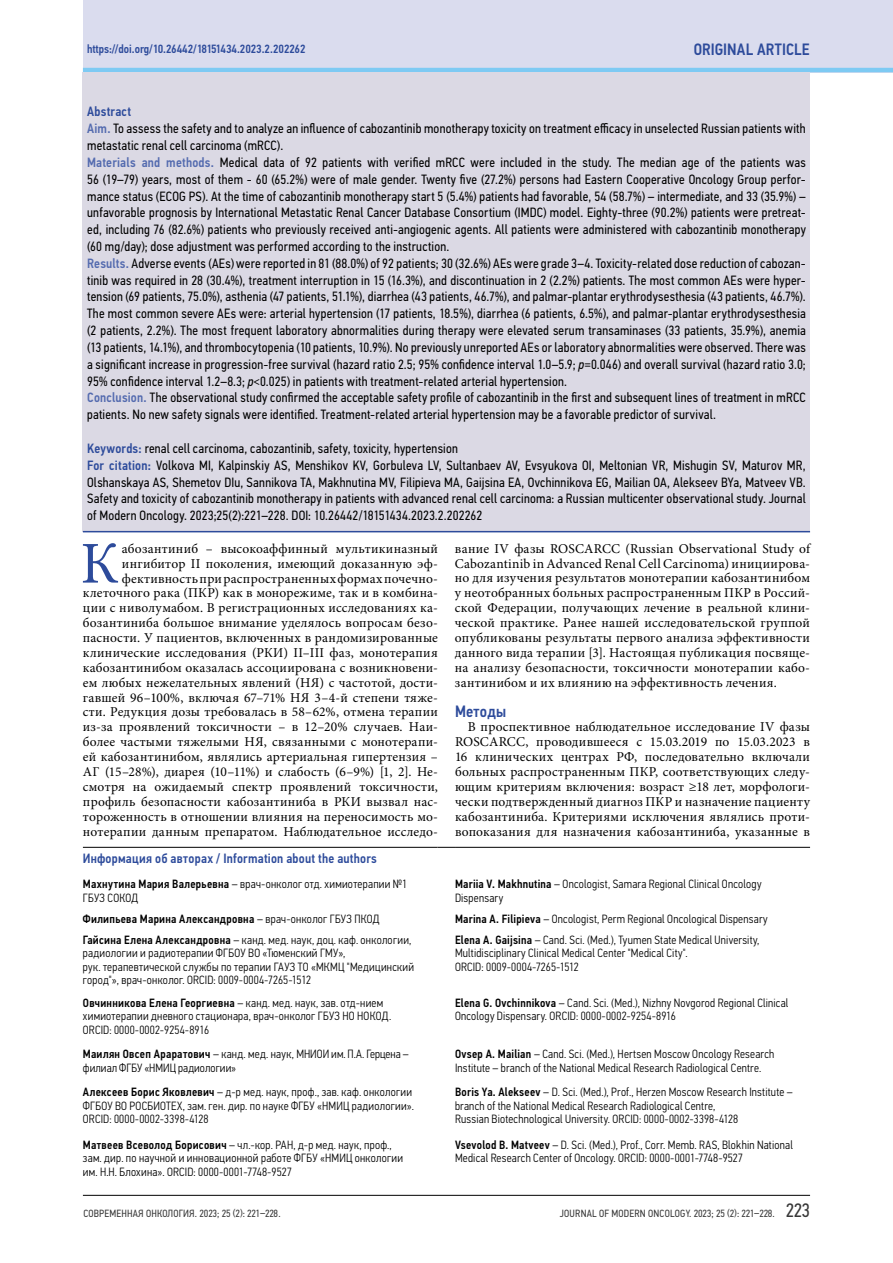
<style>
.page{position:relative;width:893px;height:1263px;background:#fff}
.page>*{position:absolute;margin:0;border:0;box-sizing:border-box;transform-origin:0 0}
.t1{font:59.25px "Minion Pro";color:#2d4b9b}
.t2{font:500 16.5px "Eco Vector Cond";letter-spacing:.015em;color:#2d4b9b}
.t3{font:13.5px/16.8px "Eco Vector Cond";letter-spacing:.015em;color:#000}
.t4{font:13.5px/14.9px "Minion Pro";letter-spacing:.02em;color:#000;text-align:justify}
.t5{font:500 13.5px "Eco Vector Cond";letter-spacing:.02em;color:#2d4b9b}
.t6{font:300 12px/13.5px "Eco Vector Cond";letter-spacing:.02em;color:#000}
.t7{font:500 12px "Eco Vector Cond";letter-spacing:.025em;color:#000}
.t8{font:500 12px "Eco Vector Cond";color:#2d4b9b}
.t9{font:10.5px "Eco Vector Cond";letter-spacing:.02em;color:#383838}
.s1{font-weight:500;color:#2d4b9b}
.s2{font-weight:500;color:#546baf}
.s3{font-style:italic}
.s4{font-weight:500}
.s5{font-weight:300}
.s6{font-size:19.5px}
</style>
<div class="page">
<div style="left:83px;top:0;width:810px;height:72px;background:#dadcee"></div>
<hr style="left:83px;top:68px;width:810px;height:4px;background:#7ecaf3">
<hr style="left:83px;top:1195px;width:727px;height:1px;background:#000">
<div style="left:83px;top:72px;width:727px;height:459px;background:#dbd9e4"></div>
<hr style="left:83px;top:531px;width:727px;height:1px;background:#2d4b9b">
<hr style="left:83px;top:847px;width:354px;height:1px;background:#000">
<svg style="left:437px;top:847px;width:18px;height:1px"></svg>
<hr style="left:455px;top:847px;width:355px;height:1px;background:#000">
<p class="t8" style="left:87px;top:42px;width:220px">https://doi.org/10.26442/18151434.2023.2.202262</p>
<p class="t2" style="left:694px;top:40px;width:17px">Original</p>
<p class="t2" style="left:757px;top:40px;width:17px">Article</p>
<p class="t3" style="left:87px;top:103px;width:720px"><span class="s1">Abstract<br></span><span class="s2">Aim.</span> To assess the safety and to analyze an influence of cabozantinib monotherapy toxicity on treatment efficacy in unselected Russian patients with metastatic renal cell carcinoma (mRCC).<br><span class="s2">Materials and methods.</span> Medical data of 92 patients with verified mRCC were included in the study. The median age of the patients was 56 (19–79) years, most of them - 60 (65.2%) were of male gender. Twenty five (27.2%) persons had Eastern Cooperative Oncology Group perfor&shy;mance status (ECOG PS). At the time of cabozantinib monotherapy start 5 (5.4%) patients had favorable, 54 (58.7%) – intermediate, and 33 (35.9%) – unfavorable prognosis by International Metastatic Renal Cancer Database Consortium (IMDC) model. Eighty-three (90.2%) patients were pretreat&shy;ed, including 76 (82.6%) patients who previously received anti-angiogenic agents. All patients were administered with cabozantinib monotherapy (60 mg/day); dose adjustment was performed according to the instruction.<br><span class="s2">Results.</span> Adverse events (AEs) were reported in 81 (88.0%) of 92 patients; 30 (32.6%) AEs were grade 3–4. Toxicity-related dose reduction of cabozan&shy;tinib was required in 28 (30.4%), treatment interruption in 15 (16.3%), and discontinuation in 2 (2.2%) patients. The most common AEs were hyper&shy;tension (69 patients, 75.0%), asthenia (47 patients, 51.1%), diarrhea (43 patients, 46.7%), and palmar-plantar erythrodysesthesia (43 patients, 46.7%).<br>The most common severe AEs were: arterial hypertension (17 patients, 18.5%), diarrhea (6 patients, 6.5%), and palmar-plantar erythrodysesthesia (2 patients, 2.2%). The most frequent laboratory abnormalities during therapy were elevated serum transaminases (33 patients, 35.9%), anemia (13 patients, 14.1%), and thrombocytopenia (10 patients, 10.9%). No previously unreported AEs or laboratory abnormalities were observed. There was a significant increase in progression-free survival (hazard ratio 2.5; 95% confidence interval 1.0–5.9; <span class="s3">p</span>=0.046) and overall survival (hazard ratio 3.0; 95% confidence interval 1.2–8.3; <span class="s3">p</span>&lt;0.025) in patients with treatment-related arterial hypertension.<br><span class="s2">Conclusion.</span> The observational study confirmed the acceptable safety profile of cabozantinib in the first and subsequent lines of treatment in mRCC patients. No new safety signals were identified. Treatment-related arterial hypertension may be a favorable predictor of survival.</p>
<p class="t3" style="left:87px;top:440px;width:720px"><span class="s1">Keywords:</span> renal cell carcinoma, cabozantinib, safety, toxicity, hypertension<br><span class="s1">For citation:</span> Volkova MI, Kalpinskiy AS, Menshikov KV, Gorbuleva LV, Sultanbaev AV, Evsyukova OI, Meltonian VR, Mishugin SV, Maturov MR, Olshanskaya AS, Shemetov DIu, Sannikova TA, Makhnutina MV, Filipieva MA, Gaijsina EA, Ovchinnikova EG, Mailian OA, Alekseev BYa, Matveev VB.<br>Safety and toxicity of cabozantinib monotherapy in patients with advanced renal cell carcinoma: a Russian multicenter observational study. Journal of Modern Oncology. 2023;25(2):221–228. DOI: 10.26442/18151434.2023.2.202262</p>
<p class="t4" style="left:83px;top:542px;width:357px;text-align:right">абозантиниб – высокоаффинный мультикиназный ингибитор II поколения, имеющий доказанную эф&shy;фективность при распространенных формах почечно&shy;клеточного рака (ПКР) как в монорежиме, так и в комбина&shy;ции с ниволумабом. В регистрационных исследованиях ка&shy;бозантиниба большое внимание уделялось вопросам безо&shy;пасности. У пациентов, включенных в рандомизированные клинические исследования (РКИ) II–III фаз, монотерапия кабозантинибом оказалась ассоциирована с возникновени&shy;ем любых нежелательных явлений (НЯ) с частотой, дости&shy;гавшей 96–100%, включая 67–71% НЯ 3–4-й степени тяже&shy;сти. Редукция дозы требовалась в 58–62%, отмена терапии из-за проявлений токсичности – в 12–20% случаев. Наи&shy;более частыми тяжелыми НЯ, связанными с монотерапи&shy;ей кабозантинибом, являлись артериальная гипертензия – АГ (15–28%), диарея (10–11%) и слабость (6–9%) [1, 2]. Не&shy;смотря на ожидаемый спектр проявлений токсичности, профиль безопасности кабозантиниба в РКИ вызвал нас&shy;тороженность в отношении влияния на переносимость мо&shy;нотерапии данным препаратом. Наблюдательное исследо-</p>
<p class="t4" style="left:455px;top:541px;width:357px">вание IV фазы ROSCARCC (Russian Observational Study of Cabozantinib in Advanced Renal Cell Carcinoma) инициирова&shy;но для изучения результатов монотерапии кабозантинибом у неотобранных больных распространенным ПКР в Россий&shy;ской Федерации, получающих лечение в реальной клини&shy;ческой практике. Ранее нашей исследовательской группой опубликованы результаты первого анализа эффективности данного вида терапии [3]. Настоящая публикация посвяще&shy;на анализу безопасности, токсичности монотерапии кабо&shy;зантинибом и их влиянию на эффективность лечения.</p>
<h1 class="t1" style="left:80px;top:528px;width:40px">К</h1>
<p class="t2" style="left:455px;top:701px;width:53px">Методы</p>
<p class="t4" style="left:455px;top:720px;width:357px;text-indent:13px">В проспективное наблюдательное исследование IV фазы ROSCARCC, проводившееся с 15.03.2019 по 15.03.2023 в 16 клинических центрах РФ, последовательно включали больных распространенным ПКР, соответствующих следу&shy;ющим критериям включения: возраст ≥18 лет, морфологи&shy;чески подтвержденный диагноз ПКР и назначение пациенту кабозантиниба. Критериями исключения являлись проти&shy;вопоказания для назначения кабозантиниба, указанные в</p>
<p class="t5" style="left:83px;top:851px;width:295px">Информация об авторах / Information about the authors</p>
<p class="t6" style="left:83px;top:877px;width:326px"><span class="s4">Махнутина Мария Валерьевна</span> – врач-онколог отд. химиотерапии №1<br>ГБУЗ СОКОД</p>
<p class="t6" style="left:455px;top:877px;width:308px"><span class="s4">Mariia V. Makhnutina</span> – Oncologist, Samara Regional Clinical Oncology<br>Dispensary</p>
<p class="t7" style="left:83px;top:911px;width:298px">Филипьева Марина Александровна <span class="s5">– врач-онколог ГБУЗ ПКОД</span></p>
<p class="t6" style="left:455px;top:912px;width:314px"><span class="s4">Marina A. Filipieva</span> – Oncologist, Perm Regional Oncological Dispensary</p>
<p class="t6" style="left:83px;top:933px;width:330px"><span class="s4">Гайсина Елена Александровна</span> – канд. мед. наук, доц. каф. онкологии, радиологии и радиотерапии ФГБОУ ВО «Тюменский ГМУ»,<br>рук. терапевтической службы по терапии ГАУЗ ТО «МКМЦ "Медицинский город"», врач-онколог. ORCID: 0009-0004-7265-1512</p>
<p class="t6" style="left:455px;top:933px;width:306px"><span class="s4">Elena A. Gaijsina</span> – Cand. Sci. (Med.), Tyumen State Medical University,<br>Multidisciplinary Clinical Medical Center "Medical City".<br>ORCID: 0009-0004-7265-1512</p>
<p class="t6" style="left:83px;top:996px;width:310px"><span class="s4">Овчинникова Елена Георгиевна</span> – канд. мед. наук, зав. отд-нием химиотерапии дневного стационара, врач-онколог ГБУЗ НО НОКОД.<br>ORCID: 0000-0002-9254-8916</p>
<p class="t6" style="left:455px;top:996px;width:335px"><span class="s4">Elena G. Ovchinnikova</span> – Cand. Sci. (Med.), Nizhny Novgorod Regional Clinical<br>Oncology Dispensary. ORCID: 0000-0002-9254-8916</p>
<p class="t6" style="left:83px;top:1047px;width:327px"><span class="s4">Маилян Овсеп Араратович</span> – канд. мед. наук, МНИОИ им. П.А. Герцена – филиал ФГБУ «НМИЦ радиологии»</p>
<p class="t6" style="left:455px;top:1047px;width:321px"><span class="s4">Ovsep A. Mailian</span> – Cand. Sci. (Med.), Hertsen Moscow Oncology Research<br>Institute – branch of the National Medical Research Radiological Centre.</p>
<p class="t6" style="left:83px;top:1085px;width:333px"><span class="s4">Алексеев Борис Яковлевич</span> – д-р мед. наук, проф., зав. каф. онкологии<br>ФГБОУ ВО РОСБИОТЕХ, зам. ген. дир. по науке ФГБУ «НМИЦ радиологии».<br>ORCID: 0000-0002-3398-4128</p>
<p class="t6" style="left:455px;top:1085px;width:339px"><span class="s4">Boris Ya. Alekseev</span> – D. Sci. (Med.), Prof., Herzen Moscow Research Institute – branch of the National Medical Research Radiological Centre,<br>Russian Biotechnological University. ORCID: 0000-0002-3398-4128</p>
<p class="t6" style="left:83px;top:1138px;width:322px"><span class="s4">Матвеев Всеволод Борисович</span> – чл.-кор. РАН, д-р мед. наук, проф., зам. дир. по научной и инновационной работе ФГБУ «НМИЦ онкологии им. Н.Н. Блохина». ORCID: 0000-0001-7748-9527</p>
<p class="t6" style="left:455px;top:1138px;width:339px"><span class="s4">Vsevolod B. Matveev</span> – D. Sci. (Med.), Prof., Corr. Memb. RAS, Blokhin National<br>Medical Research Center of Oncology. ORCID: 0000-0001-7748-9527</p>
<p class="t9" style="left:84px;top:1208px;width:199px">СОВРЕМЕННАЯ ОНКОЛОГИЯ. 2023; 25 (2): 221–228.</p>
<p class="t9" style="left:560px;top:1208px;width:252px">JOURNAL OF MODERN ONCOLOGY. 2023; 25 (2): 221–228. <span class="s6">223</span></p>
</div>
